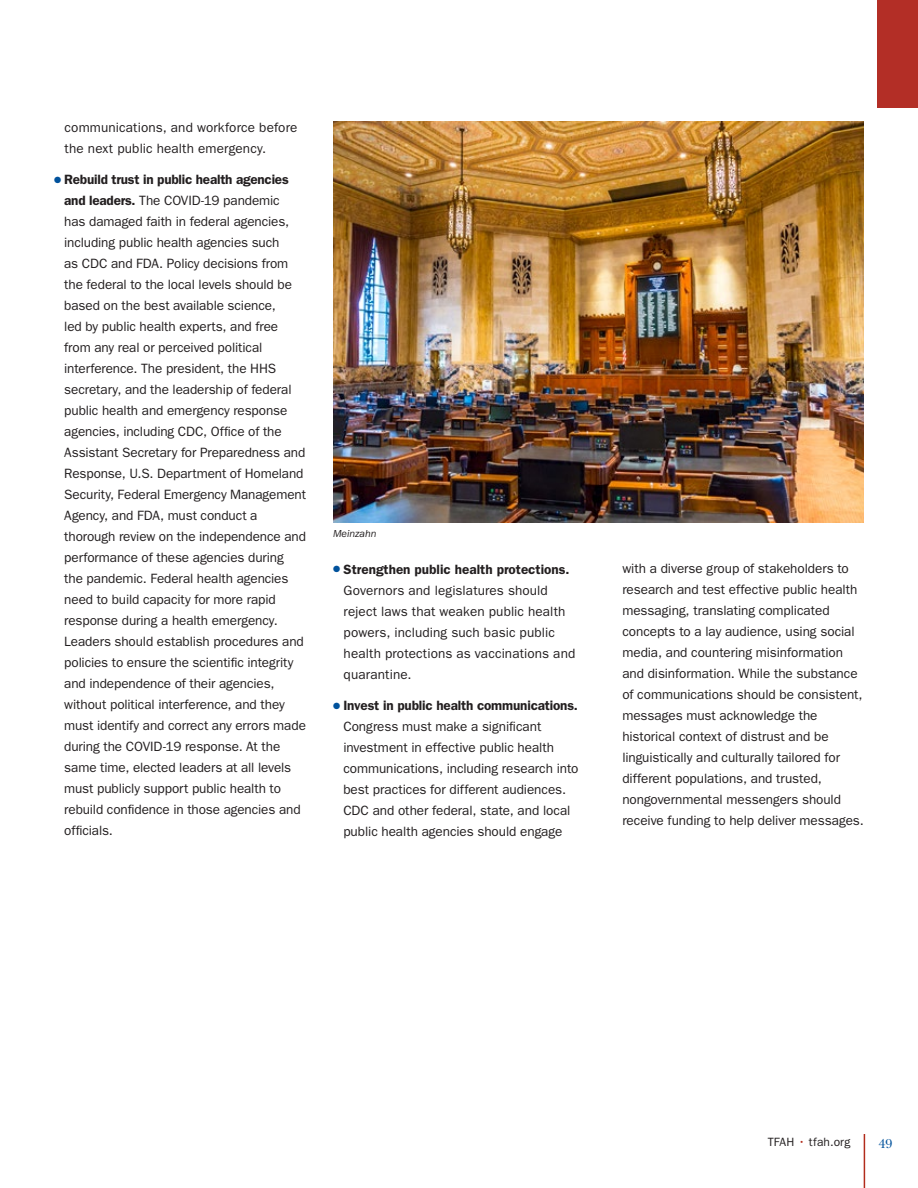
<style>
.page{position:relative;width:918px;height:1188px;background:#fff}
.page>*{position:absolute;margin:0;border:0;box-sizing:border-box;transform-origin:0 0}
.t1{font:13.5px/21px "Franklin Gothic LT";letter-spacing:-.005em;color:#231f20}
.t2{font:13.5px "New Baskerville";color:#00529c}
.t3{font:12px "Franklin Gothic LT";letter-spacing:.02em;color:#231f20}
.t4{font:italic 10.5px "Franklin Gothic LT";color:#231f20}
.s1{color:#00529c}
.s2{font-weight:600}
.s3{color:#b22c1c}
</style>
<div class="page">
<hr style="left:864px;top:1134px;width:1px;height:54px;background:#b22c1c">
<div style="left:878px;top:0;width:40px;height:108px;background:#b32e26"></div>
<img style="left:333px;top:122px;width:531px;height:401px">
<p class="t1" style="left:65px;top:117px;width:234px">communications, and workforce before the next public health emergency.</p>
<p class="t1" style="left:64px;top:169px;width:243px;text-indent:-10px"><span class="s1">●</span> <span class="s2">Rebuild trust in public health agencies and leaders.</span> The COVID-19 pandemic<br>has damaged faith in federal agencies, including public health agencies such<br>as CDC and FDA. Policy decisions from the federal to the local levels should be based on the best available science,<br>led by public health experts, and free from any real or perceived political interference. The president, the HHS secretary, and the leadership of federal public health and emergency response agencies, including CDC, Office of the Assistant Secretary for Preparedness and Response, U.S. Department of Homeland Security, Federal Emergency Management Agency, and FDA, must conduct a thorough review on the independence and performance of these agencies during<br>the pandemic. Federal health agencies need to build capacity for more rapid response during a health emergency.<br>Leaders should establish procedures and policies to ensure the scientific integrity and independence of their agencies, without political interference, and they must identify and correct any errors made during the COVID-19 response. At the same time, elected leaders at all levels must publicly support public health to rebuild confidence in those agencies and officials.</p>
<p class="t4" style="left:333px;top:528px;width:45px">Meinzahn</p>
<p class="t1" style="left:344px;top:559px;width:233px;text-indent:-11px"><span class="s1">●</span> <span class="s2">Strengthen public health protections.<br></span>Governors and legislatures should reject laws that weaken public health powers, including such basic public health protections as vaccinations and quarantine.</p>
<p class="t1" style="left:343px;top:695px;width:237px;text-indent:-10px"><span class="s1">●</span> <span class="s2">Invest in public health communications.<br></span>Congress must make a significant investment in effective public health communications, including research into best practices for different audiences.<br>CDC and other federal, state, and local public health agencies should engage</p>
<p class="t1" style="left:622px;top:558px;width:243px">with a diverse group of stakeholders to research and test effective public health messaging, translating complicated concepts to a lay audience, using social media, and countering misinformation and disinformation. While the substance of communications should be consistent, messages must acknowledge the historical context of distrust and be linguistically and culturally tailored for different populations, and trusted, nongovernmental messengers should receive funding to help deliver messages.</p>
<p class="t3" style="left:768px;top:1135px;width:84px">TFAH <span class="s3">•</span> tfah.org</p>
<p class="t2" style="left:879px;top:1135px;width:16px">49</p>
</div>
